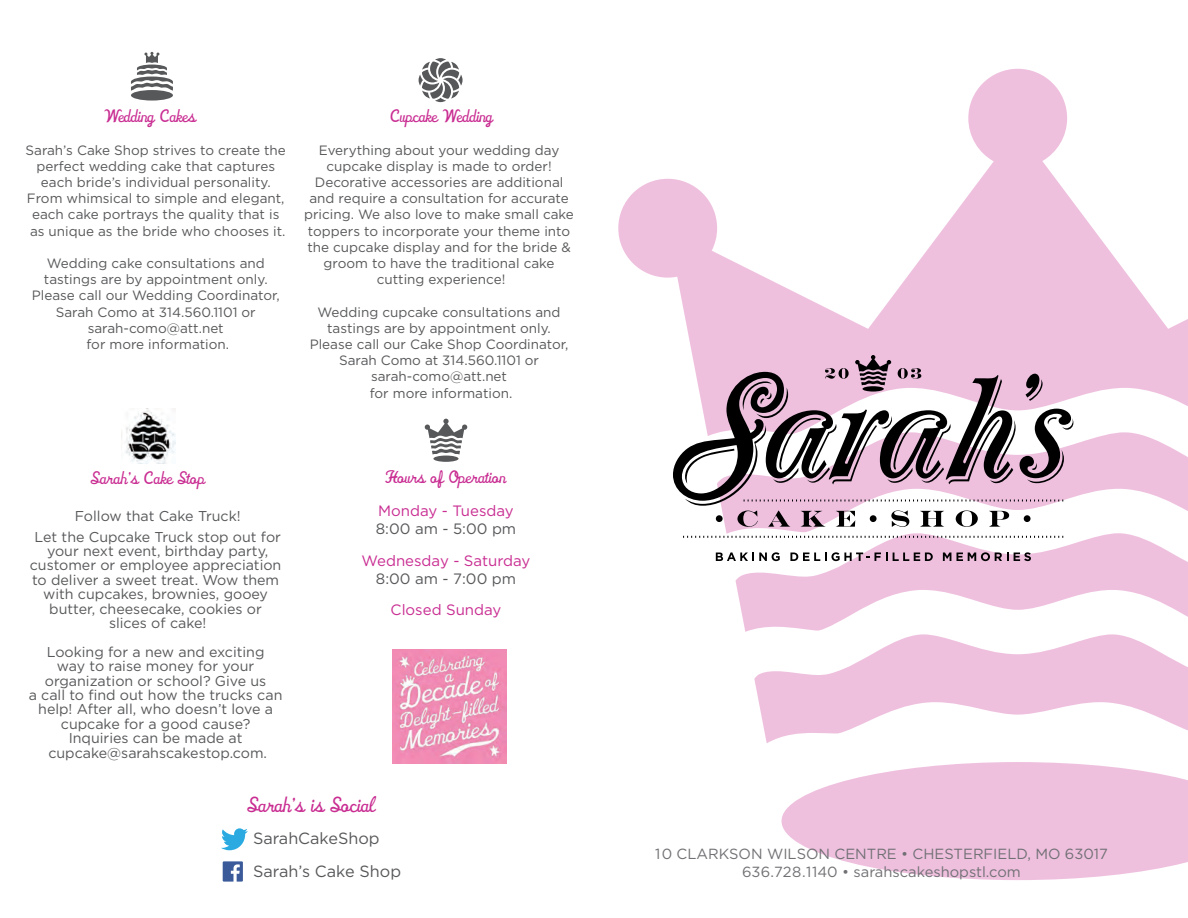
<style>
.page{position:relative;width:1188px;height:918px;background:#fff}
.page>*{position:absolute;margin:0;border:0;box-sizing:border-box;transform-origin:0 0}
.t1{font:21.6px "Varsity Script JF";color:#c92d92}
.t2{font:18px "Varsity Script JF";color:#c92d92}
.t3{font:16.2px/33px "Gotham";color:#57585a}
.t4{font:15px "Gotham";color:#c92d92}
.t5{font:15px "Gotham";color:#57585a}
.t6{font:14.7px/17.5px "Gotham";color:#717074;text-align:center}
.t7{font:14.25px/14.4px "Gotham";color:#57585a;text-align:center}
.t8{font:13.5px/16.2px "Gotham";color:#57585a;text-align:center}
</style>
<div class="page">
<svg style="left:618px;top:69px;width:570px;height:811px"></svg>
<svg style="left:716px;top:552px;width:64px;height:9px"></svg>
<svg style="left:790px;top:552px;width:97px;height:9px"></svg>
<svg style="left:893px;top:553px;width:40px;height:8px"></svg>
<svg style="left:943px;top:553px;width:8px;height:8px"></svg>
<svg style="left:957px;top:552px;width:51px;height:9px"></svg>
<svg style="left:1014px;top:552px;width:17px;height:9px"></svg>
<svg style="left:683px;top:536px;width:380px;height:2px"></svg>
<svg style="left:673px;top:355px;width:400px;height:172px"></svg>
<svg style="left:419px;top:58px;width:44px;height:44px"></svg>
<svg style="left:131px;top:52px;width:42px;height:49px"></svg>
<svg style="left:425px;top:419px;width:42px;height:43px"></svg>
<svg style="left:221px;top:828px;width:27px;height:22px"></svg>
<svg style="left:223px;top:861px;width:20px;height:21px"></svg>
<img style="left:392px;top:649px;width:114px;height:114px">
<img style="left:121px;top:408px;width:55px;height:55px">
<h2 class="t2" style="left:104px;top:105px;width:93px">Wedding Cakes</h2>
<p class="t8" style="left:26px;top:141px;width:262px">Sarah’s Cake Shop strives to create the perfect wedding cake that captures each bride’s individual personality.<br>From whimsical to simple and elegant, each cake portrays the quality that is as unique as the bride who chooses it.</p>
<p class="t8" style="left:32px;top:255px;width:249px">Wedding cake consultations and tastings are by appointment only.<br>Please call our Wedding Coordinator,<br>Sarah Como at 314.560.1101 or sarah-como@att.net<br>for more information.</p>
<h2 class="t2" style="left:390px;top:105px;width:104px">Cupcake Wedding</h2>
<p class="t8" style="left:304px;top:141px;width:271px">Everything about your wedding day cupcake display is made to order!<br>Decorative accessories are additional and require a consultation for accurate pricing. We also love to make small cake toppers to incorporate your theme into the cupcake display and for the bride &amp; groom to have the traditional cake cutting experience!</p>
<p class="t8" style="left:310px;top:303px;width:260px">Wedding cupcake consultations and tastings are by appointment only.<br>Please call our Cake Shop Coordinator,<br>Sarah Como at 314.560.1101 or sarah-como@att.net<br>for more information.</p>
<h2 class="t2" style="left:91px;top:467px;width:116px">Sarah’s Cake Stop</h2>
<p class="t7" style="left:34px;top:505px;width:248px;line-height:21px">Follow that Cake Truck!<br>Let the Cupcake Truck stop out for</p>
<p class="t7" style="left:30px;top:543px;width:253px">your next event, birthday party, customer or employee appreciation to deliver a sweet treat. Wow them with cupcakes, brownies, gooey butter, cheesecake, cookies or slices of cake!</p>
<p class="t7" style="left:29px;top:644px;width:255px">Looking for a new and exciting<br>way to raise money for your organization or school? Give us<br>a call to find out how the trucks can help! After all, who doesn’t love a cupcake for a good cause?<br>Inquiries can be made at cupcake@sarahscakestop.com.</p>
<h2 class="t2" style="left:385px;top:467px;width:122px">Hours of Operation</h2>
<p class="t4" style="left:378px;top:501px;width:137px">Monday - Tuesday</p>
<p class="t5" style="left:376px;top:519px;width:142px">8:00 am - 5:00 pm</p>
<p class="t4" style="left:362px;top:551px;width:170px">Wednesday - Saturday</p>
<p class="t5" style="left:376px;top:569px;width:142px">8:00 am - 7:00 pm</p>
<p class="t4" style="left:391px;top:600px;width:112px">Closed Sunday</p>
<h1 class="t1" style="left:247px;top:792px;width:129px">Sarah’s is Social</h1>
<p class="t3" style="left:253px;top:822px;width:150px">SarahCakeShop<br>Sarah’s Cake Shop</p>
<p class="t6" style="left:655px;top:845px;width:454px">10 CLARKSON WILSON CENTRE • CHESTERFIELD, MO 63017<br>636.728.1140 • sarahscakeshopstl.com</p>
</div>
